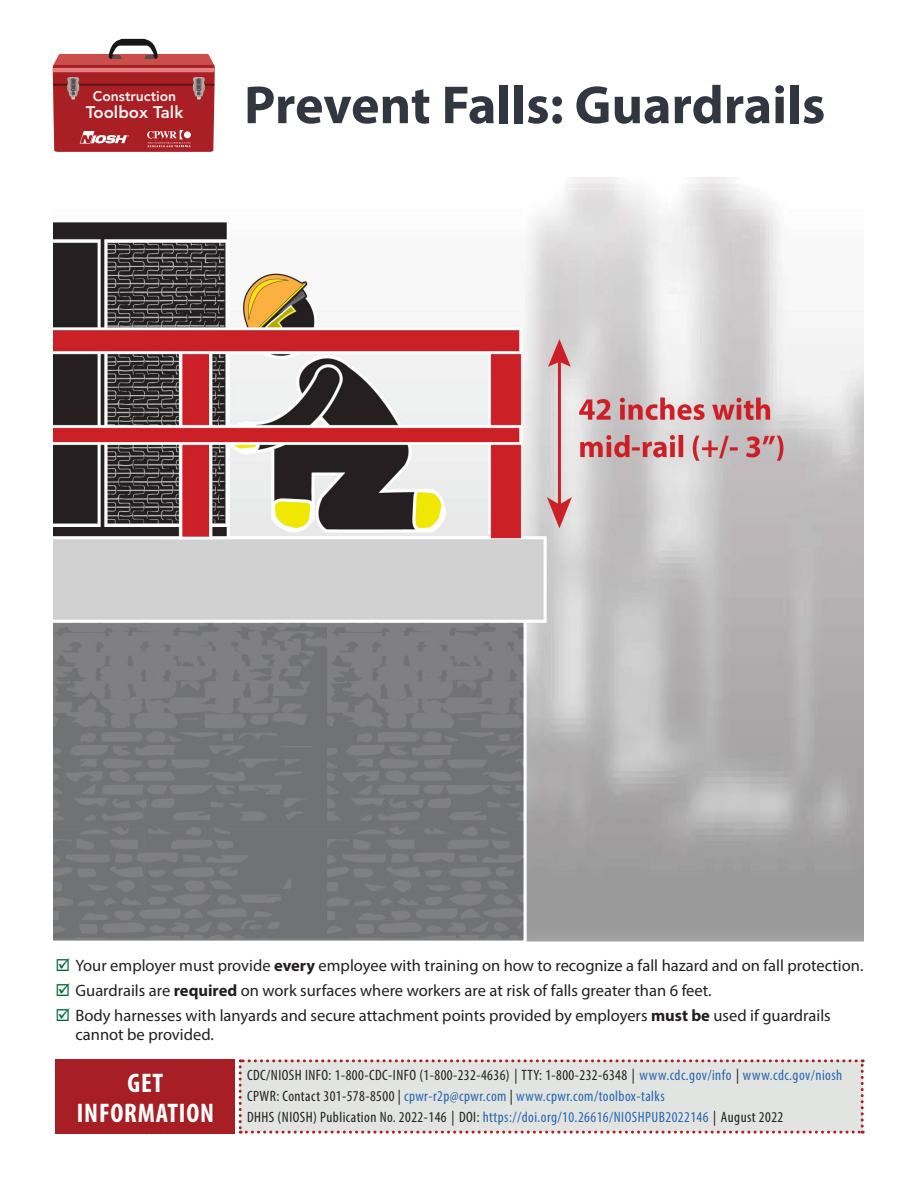
<style>
.page{position:relative;width:918px;height:1188px;background:#fff}
.page>*{position:absolute;margin:0;border:0;box-sizing:border-box;transform-origin:0 0}
.t1{font:700 54px "Myriad Pro";color:#323640}
.t2{font:700 condensed 27px/30px "Myriad Pro";letter-spacing:.03em;color:#fff;text-align:center}
.t3{font:800 16.8px "Avenir LT Std";color:#f3f4f5}
.t4{font:16.5px/24.9px "Myriad Pro";color:#231f20}
.t5{font:condensed 15px/20.7px "Myriad Pro";letter-spacing:.03em;color:#231f20}
.t6{font:800 13.95px "Avenir LT Std";color:#f3f4f5}
.s1{font-weight:700}
.s2{color:#2865b1}
</style>
<div class="page">
<div style="left:56px;top:1059px;width:179px;height:75px;background:#a81e25"></div>
<svg style="left:239px;top:1059px;width:625px;height:75px;background:#e0dedc"></svg>
<svg style="left:53px;top:39px;width:162px;height:113px;background:#b64b4d"></svg>
<img style="left:54px;top:177px;width:810px;height:764px">
<p class="t6" style="left:93px;top:88px;width:85px">Construction</p>
<p class="t3" style="left:86px;top:103px;width:99px">Toolbox Talk</p>
<h1 class="t1" style="left:244px;top:70px;width:583px">Prevent Falls: Guardrails</h1>
<p class="t4" style="left:76px;top:953px;width:789px">Your employer must provide <span class="s1">every</span> employee with training on how to recognize a fall hazard and on fall protection.<br>Guardrails are <span class="s1">required</span> on work surfaces where workers are at risk of falls greater than 6 feet.<br>Body harnesses with lanyards and secure attachment points provided by employers <span class="s1">must be</span> used if guardrails</p>
<p class="t4" style="left:76px;top:1022px;width:140px">cannot be provided.</p>
<h2 class="t2" style="left:77px;top:1067px;width:139px">GET<br>INFORMATION</h2>
<p class="t5" style="left:247px;top:1065px;width:597px">CDC/NIOSH INFO: 1-800-CDC-INFO (1-800-232-4636) | TTY: 1-800-232-6348 | <span class="s2">www.cdc.gov/info</span> | <span class="s2">www.cdc.gov/niosh<br></span>CPWR: Contact 301-578-8500 | <span class="s2">cpwr-r2p@cpwr.com</span> | <span class="s2">www.cpwr.com/toolbox-talks<br></span>DHHS (NIOSH) Publication No. 2022-146 | DOI: <span class="s2">https://doi.org/10.26616/NIOSHPUB2022146</span> | August 2022</p>
</div>
